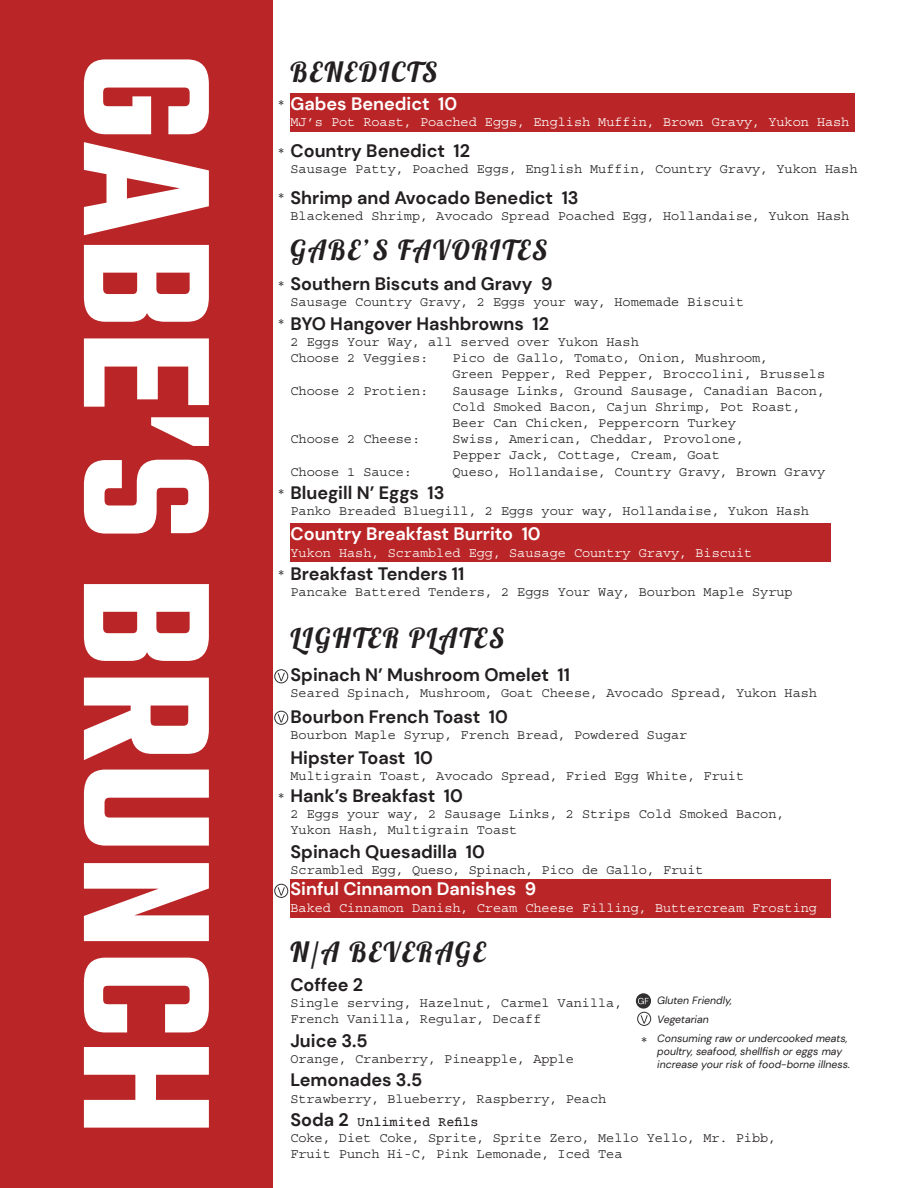
<style>
.page{position:relative;width:918px;height:1188px;background:#fff}
.page>*{position:absolute;margin:0;border:0;box-sizing:border-box;transform-origin:0 0}
.t1{font:600 196.5px "Teko";color:#fff}
.t2{font:27px "Galada";letter-spacing:.08em;color:#231f20}
.t3{font:700 18px "DM Sans";color:#231f20}
.t4{font:700 18px "DM Sans";color:#fff}
.t5{font:13.5px/16.2px "Courier Std";color:#231f20}
.t6{font:13.5px "Courier Std";color:#fff}
.t7{font:13.5px "Courier Prime";color:#231f20}
.t8{font:italic 10.5px/12.6px "DM Sans";color:#231f20}
.s1{font-family:"DM Sans";font-weight:700;font-size:18px}
</style>
<div class="page">
<div style="left:0;top:0;width:272px;height:1188px;background:#ba2627"></div>
<div style="left:637px;top:1012px;width:14px;height:14px;border:1px solid #312f30;border-radius:50%"></div>
<svg style="left:641px;top:1015px;width:7px;height:9px"></svg>
<svg style="left:636px;top:993px;width:15px;height:16px"></svg>
<svg style="left:638px;top:998px;width:11px;height:6px"></svg>
<div style="left:274px;top:711px;width:14px;height:14px;border:1px solid #312f30;border-radius:50%"></div>
<svg style="left:278px;top:714px;width:7px;height:9px"></svg>
<div style="left:274px;top:669px;width:14px;height:14px;border:1px solid #312f30;border-radius:50%"></div>
<svg style="left:278px;top:673px;width:7px;height:8px"></svg>
<div style="left:274px;top:884px;width:14px;height:14px;border:1px solid #312f30;border-radius:50%"></div>
<svg style="left:278px;top:887px;width:7px;height:9px"></svg>
<div style="left:290px;top:879px;width:541px;height:39px;background:#ba2627"></div>
<div style="left:291px;top:93px;width:564px;height:39px;background:#ba2627"></div>
<div style="left:290px;top:523px;width:541px;height:38px;background:#ba2627"></div>
<p class="t1" style="left:265px;top:52px;width:1086px;rotate:90deg">GABE’S BRUNCH</p>
<p class="t2" style="left:291px;top:57px;width:149px">BENEDICTS</p>
<p class="t4" style="left:291px;top:93px;width:168px">Gabes Benedict 10</p>
<p class="t6" style="left:291px;top:115px;width:560px">MJ’s Pot Roast, Poached Eggs, English Muffin, Brown Gravy, Yukon Hash</p>
<p class="t3" style="left:291px;top:140px;width:181px">Country Benedict 12</p>
<p class="t5" style="left:291px;top:161px;width:568px">Sausage Patty, Poached Eggs, English Muffin, Country Gravy, Yukon Hash</p>
<p class="t3" style="left:291px;top:186px;width:290px">Shrimp and Avocado Benedict 13</p>
<p class="t5" style="left:291px;top:208px;width:560px">Blackened Shrimp, Avocado Spread Poached Egg, Hollandaise, Yukon Hash</p>
<p class="t2" style="left:291px;top:235px;width:259px">GABE’S FAVORITES</p>
<p class="t3" style="left:291px;top:273px;width:264px">Southern Biscuts and Gravy 9</p>
<p class="t5" style="left:291px;top:294px;width:455px">Sausage Country Gravy, 2 Eggs your way, Homemade Biscuit</p>
<p class="t3" style="left:291px;top:312px;width:260px">BYO Hangover Hashbrowns 12</p>
<p class="t5" style="left:291px;top:334px;width:350px">2 Eggs Your Way, all served over Yukon Hash</p>
<p class="t5" style="left:291px;top:350px;width:139px">Choose 2 Veggies:</p>
<p class="t5" style="left:453px;top:350px;width:374px">Pico de Gallo, Tomato, Onion, Mushroom,<br>Green Pepper, Red Pepper, Broccolini, Brussels</p>
<p class="t5" style="left:291px;top:382px;width:139px">Choose 2 Protien:</p>
<p class="t5" style="left:453px;top:382px;width:374px">Sausage Links, Ground Sausage, Canadian Bacon,<br>Cold Smoked Bacon, Cajun Shrimp, Pot Roast,<br>Beer Can Chicken, Peppercorn Turkey</p>
<p class="t5" style="left:291px;top:431px;width:131px">Choose 2 Cheese:</p>
<p class="t5" style="left:453px;top:431px;width:293px">Swiss, American, Cheddar, Provolone,<br>Pepper Jack, Cottage, Cream, Goat</p>
<p class="t5" style="left:291px;top:463px;width:123px">Choose 1 Sauce:</p>
<p class="t5" style="left:453px;top:463px;width:374px">Queso, Hollandaise, Country Gravy, Brown Gravy</p>
<p class="t3" style="left:291px;top:481px;width:156px">Bluegill N’ Eggs 13</p>
<p class="t5" style="left:291px;top:503px;width:520px">Panko Breaded Bluegill, 2 Eggs your way, Hollandaise, Yukon Hash</p>
<p class="t4" style="left:291px;top:523px;width:252px">Country Breakfast Burrito 10</p>
<p class="t6" style="left:291px;top:545px;width:463px">Yukon Hash, Scrambled Egg, Sausage Country Gravy, Biscuit</p>
<p class="t3" style="left:291px;top:562px;width:175px">Breakfast Tenders 11</p>
<p class="t5" style="left:291px;top:584px;width:504px">Pancake Battered Tenders, 2 Eggs Your Way, Bourbon Maple Syrup</p>
<p class="t2" style="left:291px;top:623px;width:215px">LIGHTER PLATES</p>
<p class="t3" style="left:291px;top:664px;width:281px">Spinach N’ Mushroom Omelet 11</p>
<p class="t5" style="left:291px;top:685px;width:528px">Seared Spinach, Mushroom, Goat Cheese, Avocado Spread, Yukon Hash</p>
<p class="t3" style="left:291px;top:705px;width:219px">Bourbon French Toast 10</p>
<p class="t5" style="left:291px;top:727px;width:398px">Bourbon Maple Syrup, French Bread, Powdered Sugar</p>
<p class="t3" style="left:291px;top:747px;width:144px">Hipster Toast 10</p>
<p class="t5" style="left:291px;top:768px;width:455px">Multigrain Toast, Avocado Spread, Fried Egg White, Fruit</p>
<p class="t3" style="left:291px;top:784px;width:174px">Hank’s Breakfast 10</p>
<p class="t5" style="left:291px;top:806px;width:496px">2 Eggs your way, 2 Sausage Links, 2 Strips Cold Smoked Bacon,</p>
<p class="t5" style="left:291px;top:822px;width:228px">Yukon Hash, Multigrain Toast</p>
<p class="t3" style="left:291px;top:840px;width:196px">Spinach Quesadilla 10</p>
<p class="t5" style="left:291px;top:862px;width:415px">Scrambled Egg, Queso, Spinach, Pico de Gallo, Fruit</p>
<p class="t4" style="left:291px;top:878px;width:247px">Sinful Cinnamon Danishes 9</p>
<p class="t6" style="left:291px;top:900px;width:528px">Baked Cinnamon Danish, Cream Cheese Filling, Buttercream Frosting</p>
<p class="t2" style="left:291px;top:937px;width:196px">N/A BEVERAGE</p>
<p class="t3" style="left:290px;top:973px;width:74px">Coffee 2</p>
<p class="t5" style="left:290px;top:995px;width:334px">Single serving, Hazelnut, Carmel Vanilla,</p>
<p class="t5" style="left:290px;top:1011px;width:253px">French Vanilla, Regular, Decaff</p>
<p class="t3" style="left:290px;top:1029px;width:79px">Juice 3.5</p>
<p class="t5" style="left:290px;top:1051px;width:285px">Orange, Cranberry, Pineapple, Apple</p>
<p class="t3" style="left:290px;top:1069px;width:133px">Lemonades 3.5</p>
<p class="t5" style="left:290px;top:1090px;width:317px">Strawberry, Blueberry, Raspberry, Peach</p>
<p class="t7" style="left:290px;top:1114px;width:190px"><span class="s1">Soda 2</span> Unlimited Refils</p>
<p class="t5" style="left:290px;top:1130px;width:487px">Coke, Diet Coke, Sprite, Sprite Zero, Mello Yello, Mr. Pibb,</p>
<p class="t5" style="left:290px;top:1146px;width:334px">Fruit Punch Hi-C, Pink Lemonade, Iced Tea</p>
<p class="t8" style="left:657px;top:994px;width:76px">Gluten Friendly,</p>
<p class="t8" style="left:657px;top:1013px;width:53px">Vegetarian</p>
<p class="t8" style="left:657px;top:1032px;width:195px">Consuming raw or undercooked meats, poultry, seafood, shellfish or eggs may increase your risk of food-borne illness.</p>
</div>
